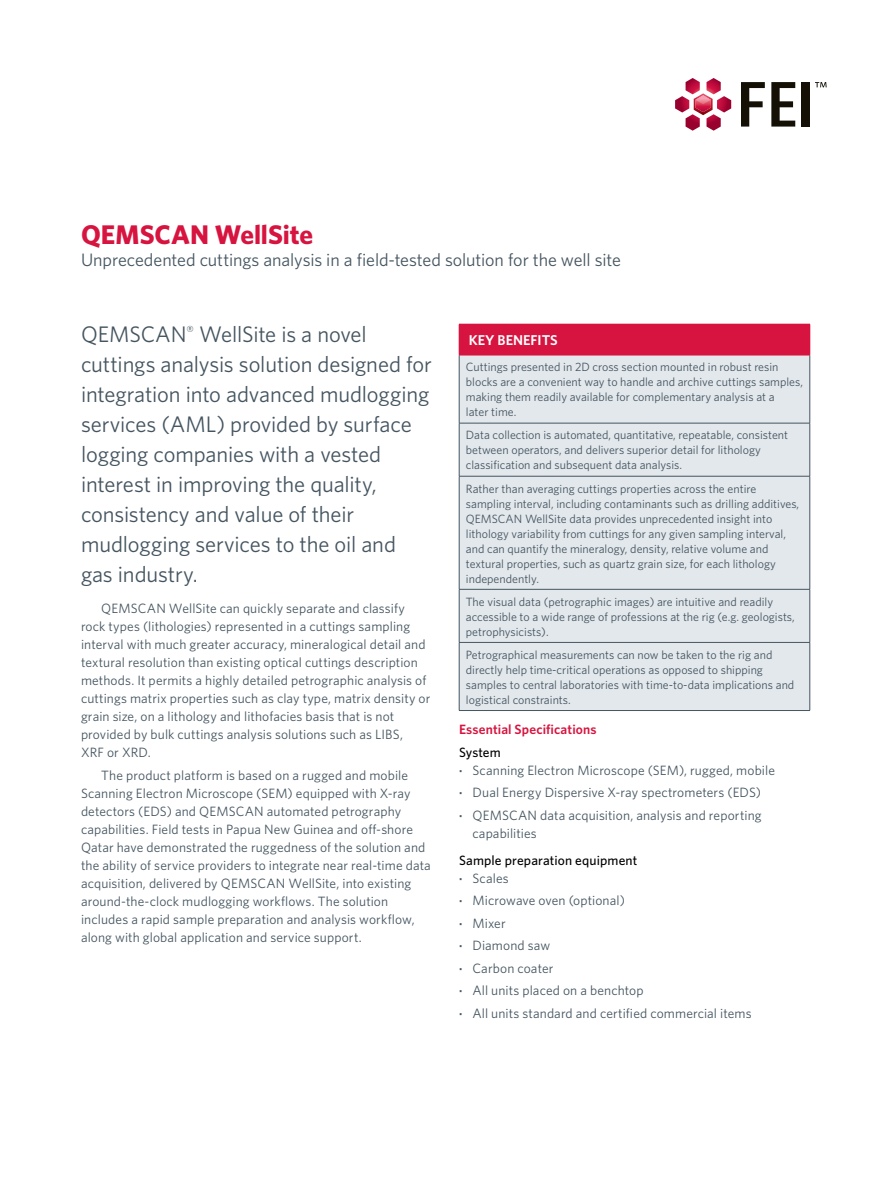
<style>
.page{position:relative;width:891px;height:1188px;background:#fff}
.page>*{position:absolute;margin:0;border:0;box-sizing:border-box;transform-origin:0 0}
.t1{font:700 27px "Whitney";color:#d7143f}
.t2{font:22.5px/30px "Whitney";letter-spacing:-.005em;color:#455560}
.t3{font:18px "Whitney";letter-spacing:-.005em;color:#455560}
.t4{font:600 14.25px "Whitney";color:#fff}
.t5{font:13.5px/18px "Whitney";letter-spacing:.01em;color:#455560}
.t6{font:500 13.5px/18px "Whitney";letter-spacing:.01em;color:#000}
.t7{font:600 13.5px "Whitney";letter-spacing:.01em;color:#d7143f}
.t8{font:12px/15px "Whitney";color:#455560}
.s1{font-weight:500;color:#000}
.s2{font-weight:600}
.s3{font-weight:600;color:#455560}
.s4{font-weight:400;color:#455560}
</style>
<div class="page">
<div style="left:459px;top:324px;width:351px;height:31px;background:#d7143f"></div>
<div style="left:460px;top:356px;width:350px;height:354px;background:#e3e8ec"></div>
<hr style="left:459px;top:476px;width:351px;height:1px;background:#455560">
<hr style="left:459px;top:589px;width:351px;height:1px;background:#455560">
<hr style="left:459px;top:642px;width:351px;height:1px;background:#455560">
<hr style="left:459px;top:423px;width:351px;height:1px;background:#455560">
<hr style="left:810px;top:324px;width:1px;height:31px;background:#d7143f">
<hr style="left:459px;top:355px;width:351px;height:1px;background:#d7143f">
<hr style="left:459px;top:355px;width:1px;height:68px;background:#455560">
<hr style="left:810px;top:355px;width:1px;height:68px;background:#455560">
<hr style="left:459px;top:423px;width:1px;height:53px;background:#455560">
<hr style="left:810px;top:423px;width:1px;height:53px;background:#455560">
<hr style="left:459px;top:476px;width:1px;height:113px;background:#455560">
<hr style="left:810px;top:476px;width:1px;height:113px;background:#455560">
<hr style="left:459px;top:590px;width:1px;height:52px;background:#455560">
<hr style="left:810px;top:590px;width:1px;height:52px;background:#455560">
<hr style="left:459px;top:643px;width:1px;height:67px;background:#455560">
<hr style="left:810px;top:643px;width:1px;height:67px;background:#455560">
<hr style="left:459px;top:710px;width:351px;height:1px;background:#455560">
<svg style="left:741px;top:82px;width:24px;height:45px"></svg>
<svg style="left:771px;top:82px;width:24px;height:45px"></svg>
<div style="left:802px;top:82px;width:8px;height:45px;background:#141006"></div>
<svg style="left:675px;top:78px;width:56px;height:53px"></svg>
<svg style="left:815px;top:82px;width:12px;height:5px"></svg>
<h1 class="t1" style="left:81px;top:216px;width:234px">QEMSCAN WellSite</h1>
<h3 class="t3" style="left:81px;top:248px;width:541px">Unprecedented cuttings analysis in a field-tested solution for the well site</h3>
<p class="t2" style="left:81px;top:319px;width:353px">QEMSCAN<sup>®</sup> WellSite is a novel cuttings analysis solution designed for integration into advanced mudlogging services (AML) provided by surface logging companies with a vested interest in improving the quality, consistency and value of their mudlogging services to the oil and gas industry.</p>
<p class="t5" style="left:81px;top:599px;width:351px;text-indent:20px">QEMSCAN WellSite can quickly separate and classify rock types (lithologies) represented in a cuttings sampling interval with much greater accuracy, mineralogical detail and textural resolution than existing optical cuttings description methods. It permits a highly detailed petrographic analysis of cuttings matrix properties such as clay type, matrix density or grain size, on a lithology and lithofacies basis that is not provided by bulk cuttings analysis solutions such as LIBS,<br>XRF or XRD.</p>
<p class="t5" style="left:81px;top:766px;width:351px;text-indent:20px">The product platform is based on a rugged and mobile Scanning Electron Microscope (SEM) equipped with X-ray detectors (EDS) and QEMSCAN automated petrography capabilities. Field tests in Papua New Guinea and off-shore Qatar have demonstrated the ruggedness of the solution and the ability of service providers to integrate near real-time data acquisition, delivered by QEMSCAN WellSite, into existing around-the-clock mudlogging workflows. The solution includes a rapid sample preparation and analysis workflow, along with global application and service support.</p>
<p class="t4" style="left:469px;top:331px;width:90px">KEY BENEFITS</p>
<p class="t8" style="left:466px;top:359px;width:339px">Cuttings presented in 2D cross section mounted in robust resin blocks are a convenient way to handle and archive cuttings samples, making them readily available for complementary analysis at a<br>later time.</p>
<p class="t8" style="left:466px;top:428px;width:324px">Data collection is automated, quantitative, repeatable, consistent between operators, and delivers superior detail for lithology classification and subsequent data analysis.</p>
<p class="t8" style="left:466px;top:481px;width:335px">Rather than averaging cuttings properties across the entire sampling interval, including contaminants such as drilling additives, QEMSCAN WellSite data provides unprecedented insight into lithology variability from cuttings for any given sampling interval, and can quantify the mineralogy, density, relative volume and textural properties, such as quartz grain size, for each lithology independently.</p>
<p class="t8" style="left:466px;top:594px;width:330px">The visual data (petrographic images) are intuitive and readily accessible to a wide range of professions at the rig (e.g. geologists, petrophysicists).</p>
<p class="t8" style="left:466px;top:647px;width:330px">Petrographical measurements can now be taken to the rig and directly help time-critical operations as opposed to shipping samples to central laboratories with time-to-data implications and logistical constraints.</p>
<p class="t7" style="left:459px;top:721px;width:139px">Essential Specifications</p>
<p class="t5" style="left:459px;top:743px;width:317px"><span class="s1">System<br></span><span class="s2">·</span> Scanning Electron Microscope (SEM), rugged, mobile</p>
<p class="t5" style="left:459px;top:781px;width:304px;line-height:22.5px"><span class="s2">·</span> Dual Energy Dispersive X-ray spectrometers (EDS) <span class="s2">·</span> QEMSCAN data acquisition, analysis and reporting</p>
<p class="t5" style="left:472px;top:824px;width:66px">capabilities</p>
<p class="t6" style="left:459px;top:851px;width:180px">Sample preparation equipment <span class="s3">·</span> <span class="s4">Scales</span></p>
<p class="t5" style="left:459px;top:889px;width:294px;line-height:22.5px"><span class="s2">·</span> Microwave oven (optional)<br><span class="s2">·</span> Mixer<br><span class="s2">·</span> Diamond saw<br><span class="s2">·</span> Carbon coater<br><span class="s2">·</span> All units placed on a benchtop<br><span class="s2">·</span> All units standard and certified commercial items</p>
</div>
